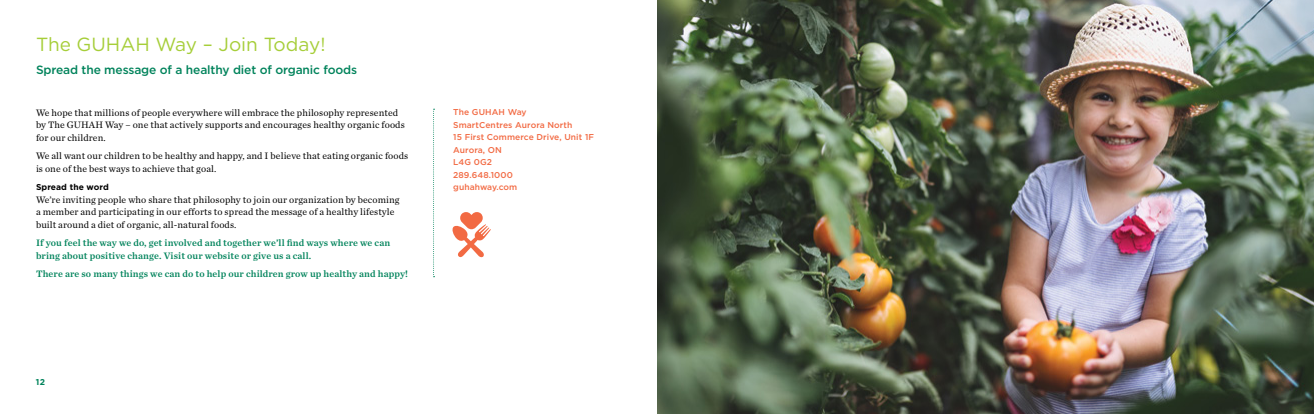
<style>
.page{position:relative;width:1314px;height:414px;background:#fff}
.page>*{position:absolute;margin:0;border:0;box-sizing:border-box;transform-origin:0 0}
.t1{font:19px "Gotham";color:#a6ce39}
.t2{font:500 12px "Gotham";letter-spacing:-.01em;color:#00835b}
.t3{font:9.8px/12.5px "Chronicle Text G1";letter-spacing:.01em;color:#000}
.t4{font:9.8px/12.5px "Chronicle Text G1 Semi";letter-spacing:.01em;color:#00835b}
.t5{font:500 8.5px/12.5px "Gotham";letter-spacing:.01em;color:#f26a43}
.t6{font:700 8.5px "Gotham";letter-spacing:.01em;color:#000}
.t7{font:700 8.5px "Gotham";color:#00835b}
</style>
<div class="page">
<img style="left:657px;top:0;width:657px;height:414px">
<svg style="left:433px;top:109px;width:2px;height:168px"></svg>
<svg style="left:452px;top:212px;width:39px;height:46px"></svg>
<h1 class="t1" style="left:36px;top:32px;width:291px">The GUHAH Way – Join Today!</h1>
<p class="t2" style="left:36px;top:62px;width:323px">Spread the message of a healthy diet of organic foods</p>
<p class="t3" style="left:36px;top:106px;width:370px">We hope that millions of people everywhere will embrace the philosophy represented by The GUHAH Way – one that actively supports and encourages healthy organic foods for our children.</p>
<p class="t3" style="left:36px;top:150px;width:374px">We all want our children to be healthy and happy, and I believe that eating organic foods is one of the best ways to achieve that goal.</p>
<p class="t6" style="left:36px;top:182px;width:74px">Spread the word</p>
<p class="t3" style="left:36px;top:193px;width:365px">We’re inviting people who share that philosophy to join our organization by becoming a member and participating in our efforts to spread the message of a healthy lifestyle built around a diet of organic, all-natural foods.</p>
<p class="t4" style="left:36px;top:237px;width:356px">If you feel the way we do, get involved and together we’ll find ways where we can bring about positive change. Visit our website or give us a call.</p>
<p class="t4" style="left:36px;top:268px;width:374px">There are so many things we can do to help our children grow up healthy and happy!</p>
<p class="t7" style="left:36px;top:376px;width:10px">12</p>
<p class="t5" style="left:453px;top:106px;width:142px">The GUHAH Way<br>SmartCentres Aurora North<br>15 First Commerce Drive, Unit 1F<br>Aurora, ON<br>L4G 0G2<br>289.648.1000<br>guhahway.com</p>
</div>
